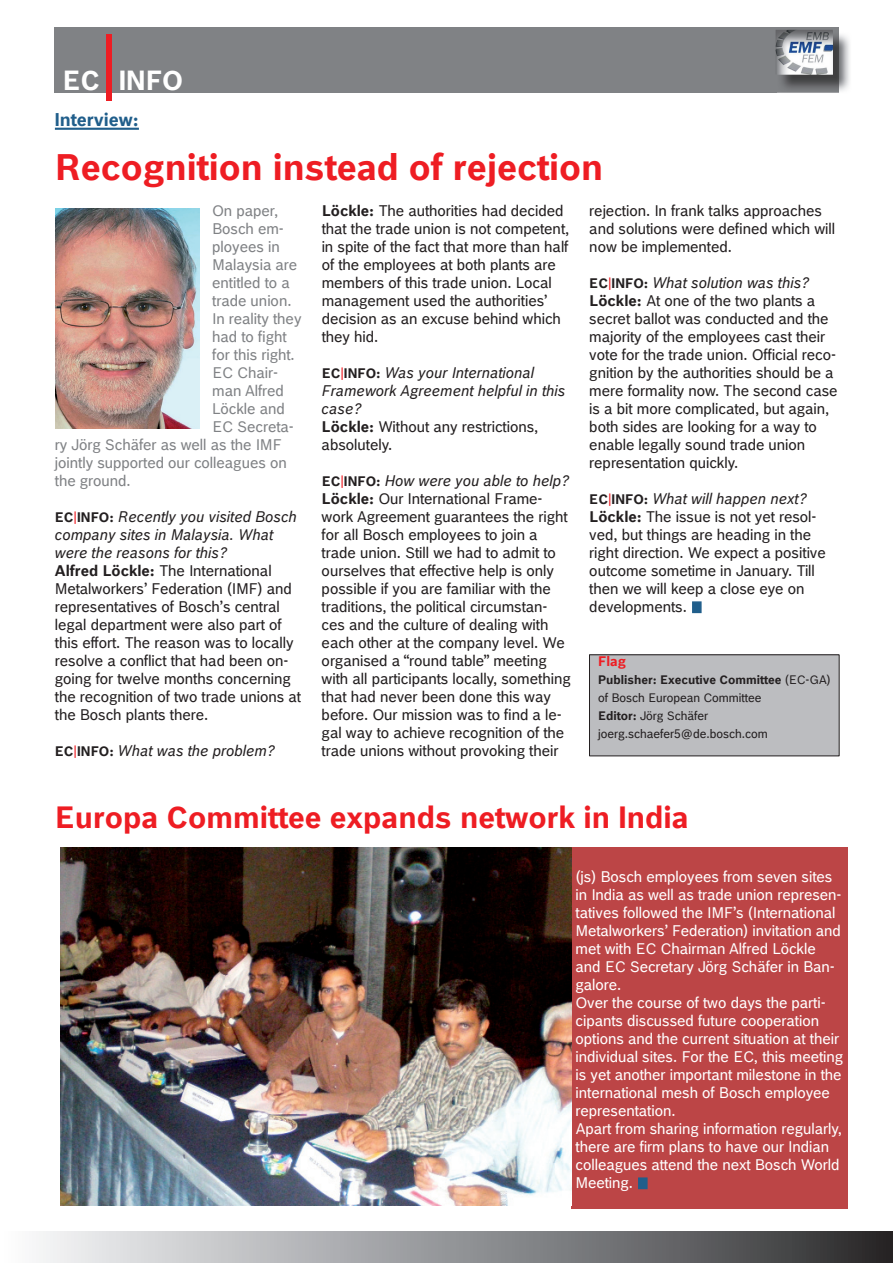
<style>
.page{position:relative;width:893px;height:1263px;background:#fff}
.page>*{position:absolute;margin:0;border:0;box-sizing:border-box;transform-origin:0 0}
.t1{font:72px "Bosch Office Sans";color:#ee1d23}
.t2{font:700 36px "Bosch Office Sans";color:#ee1d23}
.t3{font:700 30px "Bosch Office Sans";color:#ee1d23}
.t4{font:700 27px "Bosch Office Sans";color:#fff}
.t5{font:700 18px "Bosch Office Sans";color:#205e8b}
.t6{font:15px/18px "Bosch Office Sans";color:#231f20}
.t7{font:15px/18px "Bosch Office Sans";color:#fff}
.t8{font:15px "Bosch Office Sans";color:#808285}
.t9{font:italic 15px/18px "Bosch Office Sans";color:#231f20}
.t10{font:700 13.5px "Bosch Office Sans";color:#ee1d23}
.t11{font:12px/18px "Bosch Office Sans";color:#231f20}
.s1{font-weight:700;font-size:13.5px}
.s2{font-size:13.5px;color:#ee1d23}
.s3{font-style:italic}
.s4{font-weight:700}
.s5{font-weight:700;font-style:normal;font-size:13.5px}
.s6{font-style:normal;font-size:13.5px;color:#ee1d23}
.s7{font-weight:700;font-style:normal}
.s8{font-style:normal}
</style>
<div class="page">
<div style="left:54px;top:27px;width:785px;height:65px;background:#808285"></div>
<img style="left:777px;top:34px;width:73px;height:59px">
<img style="left:777px;top:34px;width:62px;height:58px">
<img style="left:775px;top:30px;width:58px;height:26px">
<img style="left:777px;top:31px;width:56px;height:43px">
<div style="left:571px;top:847px;width:277px;height:362px;background:#bc4546"></div>
<img style="left:61px;top:847px;width:510px;height:359px">
<div style="left:589px;top:655px;width:250px;height:101px;background:#bcbdc0"></div>
<div style="left:0;top:1231px;width:893px;height:32px;background:linear-gradient(to right,#fcfeff,#2d2d2f)"></div>
<img style="left:55px;top:208px;width:145px;height:221px">
<hr style="left:55px;top:128px;width:84px;height:2px;background:#205e8b">
<div style="left:692px;top:601px;width:10px;height:12px;background:#205e8b;border:2px solid #205e8b"></div>
<div style="left:638px;top:1177px;width:10px;height:12px;background:#205e8b;border:2px solid #205e8b"></div>
<h1 class="t1" style="left:100px;top:19px;width:20px">|</h1>
<h3 class="t4" style="left:63px;top:64px;width:39px">EC</h3>
<h3 class="t4" style="left:119px;top:64px;width:66px">INFO</h3>
<p class="t5" style="left:55px;top:108px;width:86px">Interview:</p>
<h2 class="t2" style="left:55px;top:145px;width:550px">Recognition instead of rejection</h2>
<p class="t8" style="left:212px;top:201px;width:67px">On paper,</p>
<p class="t8" style="left:212px;top:219px;width:73px">Bosch em-</p>
<p class="t8" style="left:212px;top:237px;width:69px">ployees in</p>
<p class="t8" style="left:212px;top:255px;width:87px">Malaysia are</p>
<p class="t8" style="left:212px;top:273px;width:79px">entitled to a</p>
<p class="t8" style="left:212px;top:291px;width:81px">trade union.</p>
<p class="t8" style="left:212px;top:309px;width:91px">In reality they</p>
<p class="t8" style="left:212px;top:327px;width:76px">had to fight</p>
<p class="t8" style="left:212px;top:345px;width:84px">for this right.</p>
<p class="t8" style="left:212px;top:363px;width:67px">EC Chair-</p>
<p class="t8" style="left:212px;top:381px;width:73px">man Alfred</p>
<p class="t8" style="left:212px;top:399px;width:74px">Löckle and</p>
<p class="t8" style="left:212px;top:417px;width:83px">EC Secreta-</p>
<p class="t8" style="left:55px;top:435px;width:228px">ry Jörg Schäfer as well as the IMF</p>
<p class="t8" style="left:55px;top:453px;width:233px">jointly supported our colleagues on</p>
<p class="t8" style="left:55px;top:471px;width:77px">the ground.</p>
<p class="t6" style="left:55px;top:507px;width:247px"><span class="s1">EC</span><span class="s2">|</span><span class="s1">INFO:</span> <span class="s3">Recently you visited Bosch company sites in Malaysia. What were the reasons for this?<br></span><span class="s4">Alfred Löckle:</span> The International Metalworkers’ Federation (IMF) and representatives of Bosch’s central legal department were also part of this effort. The reason was to locally resolve a conflict that had been on&shy;going for twelve months concerning the recognition of two trade unions at the Bosch plants there.</p>
<p class="t9" style="left:55px;top:741px;width:222px"><span class="s5">EC</span><span class="s6">|</span><span class="s5">INFO:</span> What was the problem?</p>
<p class="t6" style="left:322px;top:201px;width:249px"><span class="s4">Löckle:</span> The authorities had decided that the trade union is not competent, in spite of the fact that more than half of the employees at both plants are members of this trade union. Local management used the authorities’ decision as an excuse behind which they hid.</p>
<p class="t9" style="left:322px;top:363px;width:245px"><span class="s5">EC</span><span class="s6">|</span><span class="s5">INFO:</span> Was your International<br>Framework Agreement helpful in this case?<br><span class="s7">Löckle:</span> <span class="s8">Without any restrictions, absolutely.</span></p>
<p class="t6" style="left:322px;top:471px;width:250px"><span class="s1">EC</span><span class="s2">|</span><span class="s1">INFO:</span> <span class="s3">How were you able to help?<br></span><span class="s4">Löckle:</span> Our International Frame&shy;work Agreement guarantees the right for all Bosch employees to join a trade union. Still we had to admit to ourselves that effective help is only possible if you are familiar with the traditions, the political circumstan&shy;ces and the culture of dealing with each other at the company level. We organised a “round table” meeting with all participants locally, something that had never been done this way before. Our mission was to find a le&shy;gal way to achieve recognition of the trade unions without provoking their</p>
<p class="t6" style="left:589px;top:201px;width:247px">rejection. In frank talks approaches and solutions were defined which will now be implemented.</p>
<p class="t6" style="left:589px;top:273px;width:250px"><span class="s1">EC</span><span class="s2">|</span><span class="s1">INFO:</span> <span class="s3">What solution was this?<br></span><span class="s4">Löckle:</span> At one of the two plants a secret ballot was conducted and the majority of the employees cast their vote for the trade union. Official reco&shy;gnition by the authorities should be a mere formality now. The second case is a bit more complicated, but again, both sides are looking for a way to enable legally sound trade union representation quickly.</p>
<p class="t6" style="left:589px;top:489px;width:238px"><span class="s1">EC</span><span class="s2">|</span><span class="s1">INFO:</span> <span class="s3">What will happen next?<br></span><span class="s4">Löckle:</span> The issue is not yet resol&shy;ved, but things are heading in the right direction. We expect a positive outcome sometime in January. Till then we will keep a close eye on developments.</p>
<p class="t10" style="left:598px;top:653px;width:29px">Flag</p>
<p class="t11" style="left:598px;top:671px;width:234px"><span class="s4">Publisher: Executive Committee</span> (EC-GA) of Bosch European Committee<br><span class="s4">Editor:</span> Jörg Schäfer joerg.schaefer5@de.bosch.com</p>
<h3 class="t3" style="left:55px;top:799px;width:635px">Europa Committee expands network in India</h3>
<p class="t7" style="left:576px;top:867px;width:269px">(js) Bosch employees from seven sites in India as well as trade union represen&shy;tatives followed the IMF’s (International Metalworkers’ Federation) invitation and met with EC Chairman Alfred Löckle and EC Secretary Jörg Schäfer in Ban&shy;galore.<br>Over the course of two days the parti&shy;cipants discussed future cooperation options and the current situation at their individual sites. For the EC, this meeting is yet another important milestone in the international mesh of Bosch employee representation.<br>Apart from sharing information regularly, there are firm plans to have our Indian colleagues attend the next Bosch World Meeting.</p>
</div>
